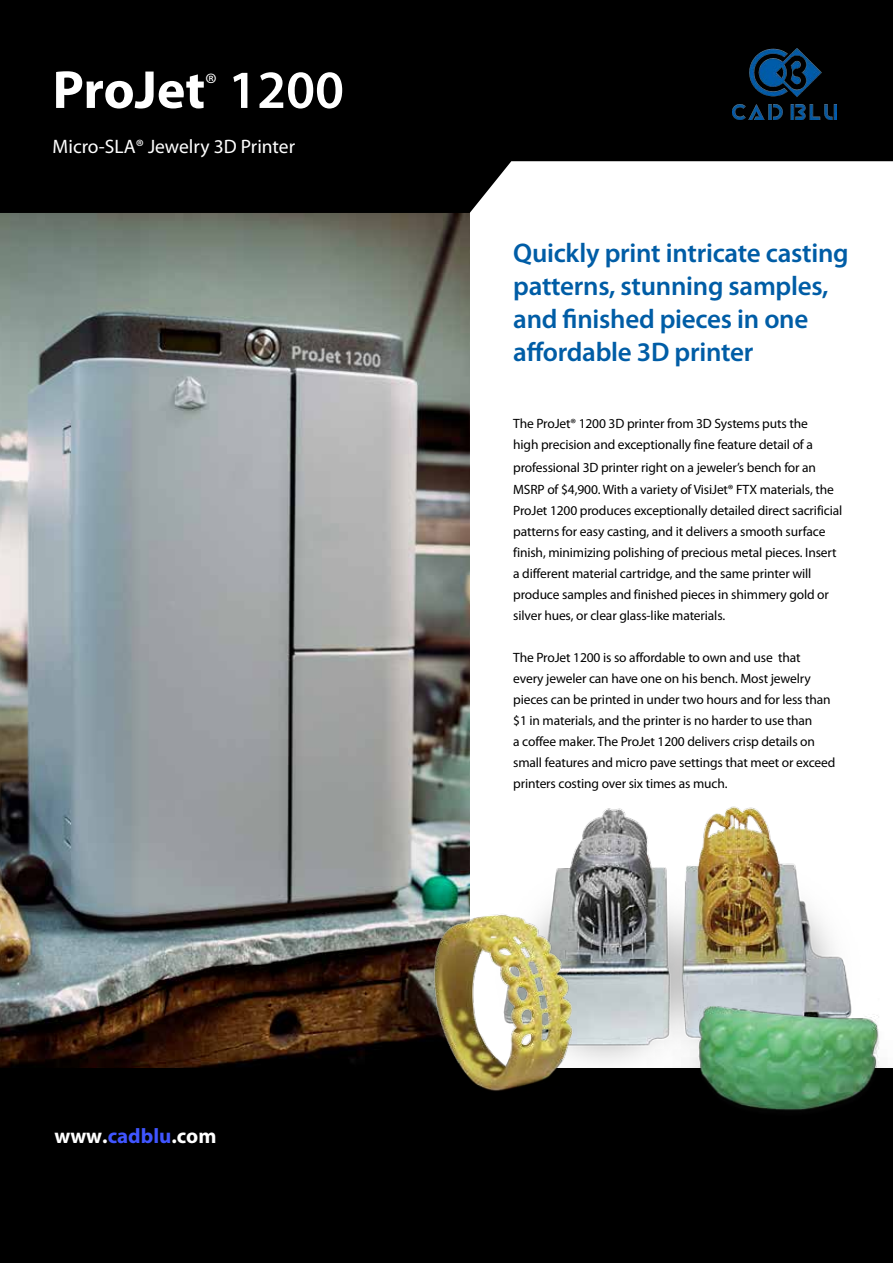
<style>
.page{position:relative;width:893px;height:1263px;background:#fff}
.page>*{position:absolute;margin:0;border:0;box-sizing:border-box;transform-origin:0 0}
.t1{font:700 54px "Myriad Pro";color:#fff}
.t2{font:600 27px/33px "Myriad Pro";letter-spacing:-.01em;color:#005da6}
.t3{font:700 21px "Myriad Pro";color:#fff}
.t4{font:19.5px "Myriad Pro";color:#fff}
.t5{font:13.5px/21px "Myriad Pro";letter-spacing:-.01em;color:#000}
.s1{font-weight:600}
.s2{color:#4055ff}
</style>
<div class="page">
<img style="left:0;top:213px;width:469px;height:856px">
<svg style="left:0;top:0;width:893px;height:213px;background:#1d1d1d"></svg>
<div style="left:0;top:1069px;width:893px;height:194px;background:#000"></div>
<img style="left:574px;top:806px;width:228px;height:95px">
<img style="left:284px;top:852px;width:445px;height:239px">
<img style="left:560px;top:901px;width:333px;height:210px">
<img style="left:733px;top:49px;width:103px;height:71px">
<h1 class="t1" style="left:53px;top:55px;width:293px">ProJet<sup>®</sup> <span class="s1">1200</span></h1>
<h3 class="t4" style="left:53px;top:134px;width:244px">Micro-SLA® Jewelry 3D Printer</h3>
<h3 class="t3" style="left:54px;top:1122px;width:164px">www.<span class="s2">cadblu</span>.com</h3>
<h2 class="t2" style="left:513px;top:236px;width:337px">Quickly print intricate casting patterns, stunning samples, and finished pieces in one affordable 3D printer</h2>
<p class="t5" style="left:513px;top:413px;width:301px">The ProJet® 1200 3D printer from 3D Systems puts the high precision and exceptionally fine feature detail of a</p>
<p class="t5" style="left:513px;top:455px;width:322px;line-height:22.5px">professional 3D printer right on a jeweler’s bench for an<br>MSRP of $4,900. With a variety of VisiJet® FTX materials, the</p>
<p class="t5" style="left:513px;top:500px;width:331px">ProJet 1200 produces exceptionally detailed direct sacrificial patterns for easy casting, and it delivers a smooth surface finish, minimizing polishing of precious metal pieces. Insert a different material cartridge, and the same printer will produce samples and finished pieces in shimmery gold or silver hues, or clear glass-like materials.</p>
<p class="t5" style="left:513px;top:647px;width:324px">The ProJet 1200 is so affordable to own and use that<br>every jeweler can have one on his bench. Most jewelry pieces can be printed in under two hours and for less than $1 in materials, and the printer is no harder to use than<br>a coffee maker. The ProJet 1200 delivers crisp details on small features and micro pave settings that meet or exceed printers costing over six times as much.</p>
</div>
